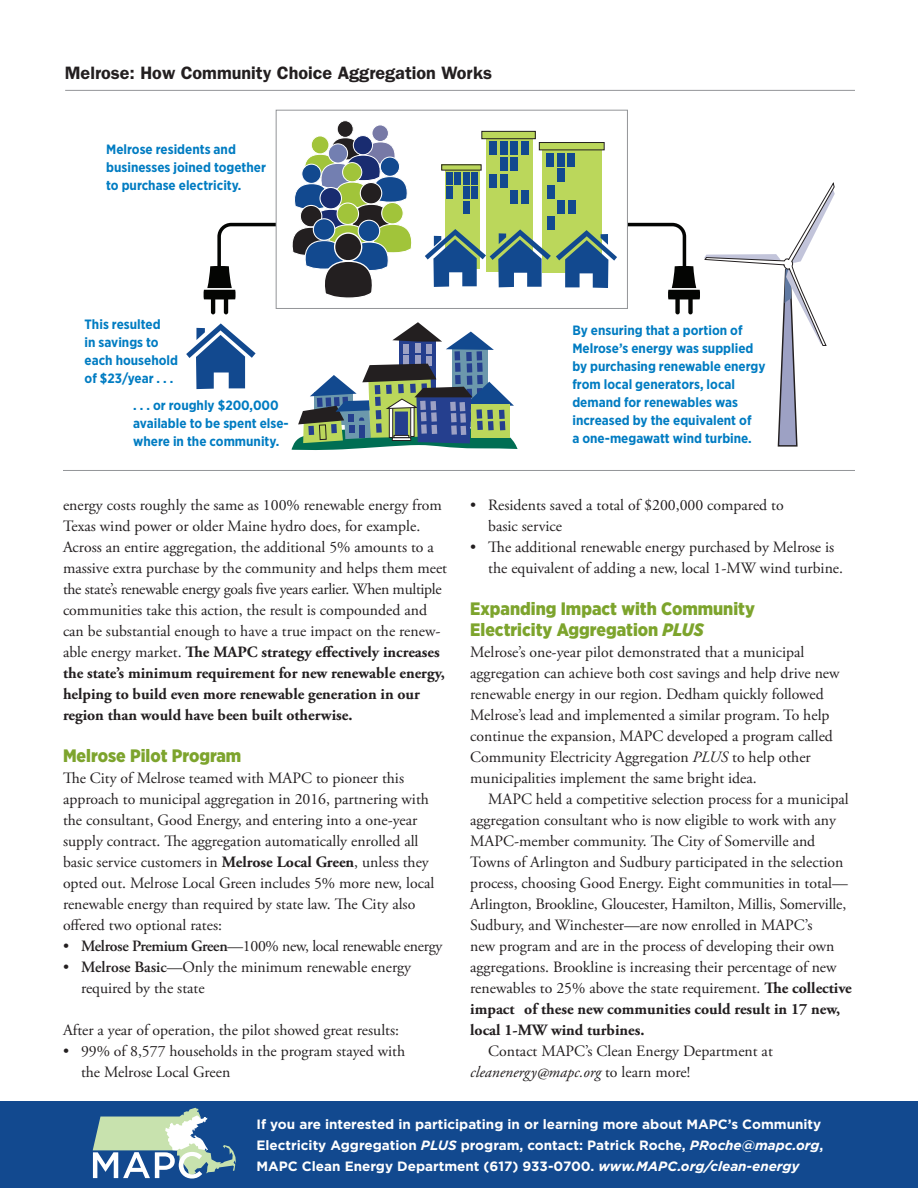
<style>
.page{position:relative;width:918px;height:1188px;background:#fff}
.page>*{position:absolute;margin:0;border:0;box-sizing:border-box;transform-origin:0 0}
.t1{font:900 18px/21px "Gotham Narrow";color:#7da42d}
.t2{font:600 18px "ITC Franklin Gothic Std";color:#231f20}
.t3{font:15.75px/21px "Adobe Garamond Pro";color:#231f20}
.t4{font:15.75px "Adobe Garamond Pro";letter-spacing:-.02em;color:#231f20}
.t5{font:700 13.5px/18px "Gotham Narrow";color:#007cc2}
.t6{font:700 13.5px/21px "Gotham";color:#fff}
.s1{font-weight:700}
.s2{font-weight:600}
.s3{font-style:italic}
</style>
<div class="page">
<svg style="left:203px;top:223px;width:73px;height:91px"></svg>
<div style="left:337px;top:121px;width:16px;height:16px;background:#231f20;border-radius:50%"></div>
<div style="left:337px;top:120px;width:17px;height:18px;border:1px solid #fff;border-radius:50%"></div>
<div style="left:311px;top:135px;width:18px;height:19px;border:1px solid #fff;border-radius:50%"></div>
<div style="left:372px;top:125px;width:16px;height:17px;background:#7779a6;border-radius:50%"></div>
<div style="left:372px;top:124px;width:17px;height:18px;border:1px solid #fff;border-radius:50%"></div>
<div style="left:353px;top:135px;width:20px;height:20px;border:1px solid #fff;border-radius:50%"></div>
<svg style="left:292px;top:137px;width:120px;height:161px"></svg>
<div style="left:445px;top:167px;width:35px;height:102px;background:#bbd75b"></div>
<div style="left:442px;top:165px;width:39px;height:5px;background:#bbd75b"></div>
<div style="left:441px;top:164px;width:40px;height:6px;border:1px solid #231f20"></div>
<div style="left:447px;top:173px;width:6px;height:12px;background:#12498f"></div>
<div style="left:455px;top:173px;width:6px;height:12px;background:#12498f"></div>
<div style="left:463px;top:173px;width:6px;height:12px;background:#12498f"></div>
<div style="left:471px;top:173px;width:6px;height:12px;background:#12498f"></div>
<div style="left:447px;top:187px;width:6px;height:12px;background:#12498f"></div>
<div style="left:463px;top:201px;width:6px;height:12px;background:#12498f"></div>
<div style="left:463px;top:187px;width:6px;height:12px;background:#12498f"></div>
<div style="left:472px;top:187px;width:6px;height:12px;background:#12498f"></div>
<div style="left:486px;top:135px;width:47px;height:136px;background:#bbd75b"></div>
<div style="left:482px;top:131px;width:53px;height:8px;background:#bbd75b"></div>
<div style="left:481px;top:131px;width:55px;height:8px;border:1px solid #231f20"></div>
<div style="left:489px;top:141px;width:8px;height:14px;background:#12498f"></div>
<div style="left:500px;top:141px;width:8px;height:14px;background:#12498f"></div>
<div style="left:510px;top:141px;width:8px;height:14px;background:#12498f"></div>
<div style="left:521px;top:141px;width:8px;height:14px;background:#12498f"></div>
<div style="left:500px;top:157px;width:8px;height:14px;background:#12498f"></div>
<div style="left:511px;top:157px;width:7px;height:14px;background:#12498f"></div>
<div style="left:490px;top:174px;width:7px;height:13px;background:#12498f"></div>
<div style="left:500px;top:174px;width:8px;height:13px;background:#12498f"></div>
<div style="left:510px;top:190px;width:8px;height:14px;background:#12498f"></div>
<div style="left:521px;top:190px;width:8px;height:14px;background:#12498f"></div>
<div style="left:542px;top:144px;width:60px;height:129px;background:#bbd75b"></div>
<div style="left:547px;top:153px;width:7px;height:13px;background:#12498f"></div>
<div style="left:557px;top:153px;width:8px;height:13px;background:#12498f"></div>
<div style="left:568px;top:153px;width:7px;height:13px;background:#12498f"></div>
<div style="left:557px;top:169px;width:8px;height:13px;background:#12498f"></div>
<div style="left:547px;top:185px;width:7px;height:14px;background:#12498f"></div>
<div style="left:557px;top:201px;width:8px;height:13px;background:#12498f"></div>
<div style="left:568px;top:201px;width:7px;height:13px;background:#12498f"></div>
<div style="left:547px;top:216px;width:8px;height:14px;background:#12498f"></div>
<svg style="left:425px;top:229px;width:192px;height:59px"></svg>
<hr style="left:63px;top:470px;width:792px;height:1px;background:#939598">
<hr style="left:65px;top:90px;width:790px;height:1px;background:#939598">
<svg style="left:186px;top:323px;width:70px;height:66px"></svg>
<div style="left:399px;top:339px;width:37px;height:66px;background:#253f8e"></div>
<div style="left:426px;top:345px;width:6px;height:9px;background:#9da1c4"></div>
<div style="left:426px;top:356px;width:6px;height:9px;background:#9da1c4"></div>
<div style="left:415px;top:344px;width:6px;height:9px;background:#9da1c4"></div>
<div style="left:415px;top:355px;width:6px;height:9px;background:#9da1c4"></div>
<div style="left:403px;top:344px;width:6px;height:9px;background:#9da1c4"></div>
<div style="left:404px;top:356px;width:5px;height:9px;background:#9da1c4"></div>
<div style="left:452px;top:347px;width:35px;height:80px;background:#6c98ac"></div>
<svg style="left:392px;top:322px;width:102px;height:28px"></svg>
<div style="left:454px;top:351px;width:6px;height:9px;background:#253f8e"></div>
<div style="left:466px;top:352px;width:6px;height:9px;background:#253f8e"></div>
<div style="left:467px;top:363px;width:5px;height:10px;background:#406099"></div>
<div style="left:477px;top:351px;width:5px;height:9px;background:#253f8e"></div>
<svg style="left:292px;top:364px;width:226px;height:86px"></svg>
<div style="left:392px;top:437px;width:19px;height:4px;border:1px solid #231f20"></div>
<svg style="left:628px;top:182px;width:207px;height:265px"></svg>
<div style="left:276px;top:110px;width:352px;height:199px;border:1px solid #939598"></div>
<div style="left:539px;top:143px;width:65px;height:7px;background:#bbd75b"></div>
<div style="left:539px;top:142px;width:66px;height:8px;border:1px solid #231f20"></div>
<div style="left:0;top:1102px;width:918px;height:86px;background:#12498f"></div>
<svg style="left:93px;top:1108px;width:143px;height:71px"></svg>
<p class="t2" style="left:65px;top:62px;width:429px">Melrose: How Community Choice Aggregation Works</p>
<p class="t5" style="left:106px;top:141px;width:161px">Melrose residents and businesses joined together to purchase electricity.</p>
<p class="t5" style="left:85px;top:316px;width:95px">This resulted<br>in savings to each household of $23/year . . .</p>
<p class="t5" style="left:133px;top:397px;width:157px">. . . or roughly $200,000 available to be spent else&shy;where in the community.</p>
<p class="t3" style="left:63px;top:495px;width:386px">energy costs roughly the same as 100% renewable energy from Texas wind power or older Maine hydro does, for example.<br>Across an entire aggregation, the additional 5% amounts to a massive extra purchase by the community and helps them meet the state’s renewable energy goals five years earlier. When multiple communities take this action, the result is compounded and can be substantial enough to have a true impact on the renew&shy;able energy market. <span class="s1">The MAPC strategy effectively increases the state’s minimum requirement for new renewable energy, helping to build even more renewable generation in our region than would have been built otherwise.</span></p>
<p class="t1" style="left:63px;top:745px;width:180px">Melrose Pilot Program</p>
<p class="t3" style="left:63px;top:768px;width:373px">The City of Melrose teamed with MAPC to pioneer this approach to municipal aggregation in 2016, partnering with the consultant, Good Energy, and entering into a one-year supply contract. The aggregation automatically enrolled all basic service customers in <span class="s1">Melrose Local Green</span>, unless they opted out. Melrose Local Green includes 5% more new, local renewable energy than required by state law. The City also offered two optional rates:</p>
<p class="t4" style="left:63px;top:937px;width:381px">• <span class="s2">Melrose Premium Green</span>—100% new, local renewable energy</p>
<p class="t3" style="left:81px;top:957px;width:332px;text-indent:-18px">• <span class="s2">Melrose Basic</span>—Only the minimum renewable energy required by the state</p>
<p class="t3" style="left:63px;top:1020px;width:338px">After a year of operation, the pilot showed great results:</p>
<p class="t3" style="left:81px;top:1041px;width:326px;text-indent:-18px">• 99% of 8,577 households in the program stayed with the Melrose Local Green</p>
<p class="t5" style="left:572px;top:321px;width:195px">By ensuring that a portion of<br>Melrose’s energy was supplied by purchasing renewable energy from local generators, local demand for renewables was increased by the equivalent of<br>a one-megawatt wind turbine.</p>
<p class="t3" style="left:488px;top:495px;width:297px;text-indent:-18px">• Residents saved a total of $200,000 compared to basic service</p>
<p class="t3" style="left:488px;top:537px;width:356px;text-indent:-18px">• The additional renewable energy purchased by Melrose is the equivalent of adding a new, local 1-MW wind turbine.</p>
<p class="t1" style="left:470px;top:598px;width:286px">Expanding Impact with Community<br>Electricity Aggregation <span class="s3">PLUS</span></p>
<p class="t3" style="left:470px;top:642px;width:371px">Melrose’s one-year pilot demonstrated that a municipal aggregation can achieve both cost savings and help drive new renewable energy in our region. Dedham quickly followed Melrose’s lead and implemented a similar program. To help continue the expansion, MAPC developed a program called Community Electricity Aggregation <span class="s3">PLUS</span> to help other municipalities implement the same bright idea.</p>
<p class="t3" style="left:470px;top:789px;width:383px;text-indent:18px">MAPC held a competitive selection process for a municipal aggregation consultant who is now eligible to work with any MAPC-member community. The City of Somerville and Towns of Arlington and Sudbury participated in the selection process, choosing Good Energy. Eight communities in total— Arlington, Brookline, Gloucester, Hamilton, Millis, Somerville, Sudbury, and Winchester—are now enrolled in MAPC’s<br>new program and are in the process of developing their own aggregations. Brookline is increasing their percentage of new renewables to 25% above the state requirement. <span class="s1">The collective impact of these new communities could result in 17 new, local 1-MW wind turbines.</span></p>
<p class="t3" style="left:470px;top:1041px;width:304px;text-indent:18px">Contact MAPC’s Clean Energy Department at <span class="s3">cleanenergy@mapc.org</span> to learn more!</p>
<p class="t6" style="left:256px;top:1114px;width:568px">If you are interested in participating in or learning more about MAPC’s Community<br>Electricity Aggregation <span class="s3">PLUS</span> program, contact: Patrick Roche, <span class="s3">PRoche@mapc.org</span>,<br>MAPC Clean Energy Department (617) 933-0700. <span class="s3">www.MAPC.org/clean-energy</span></p>
</div>
